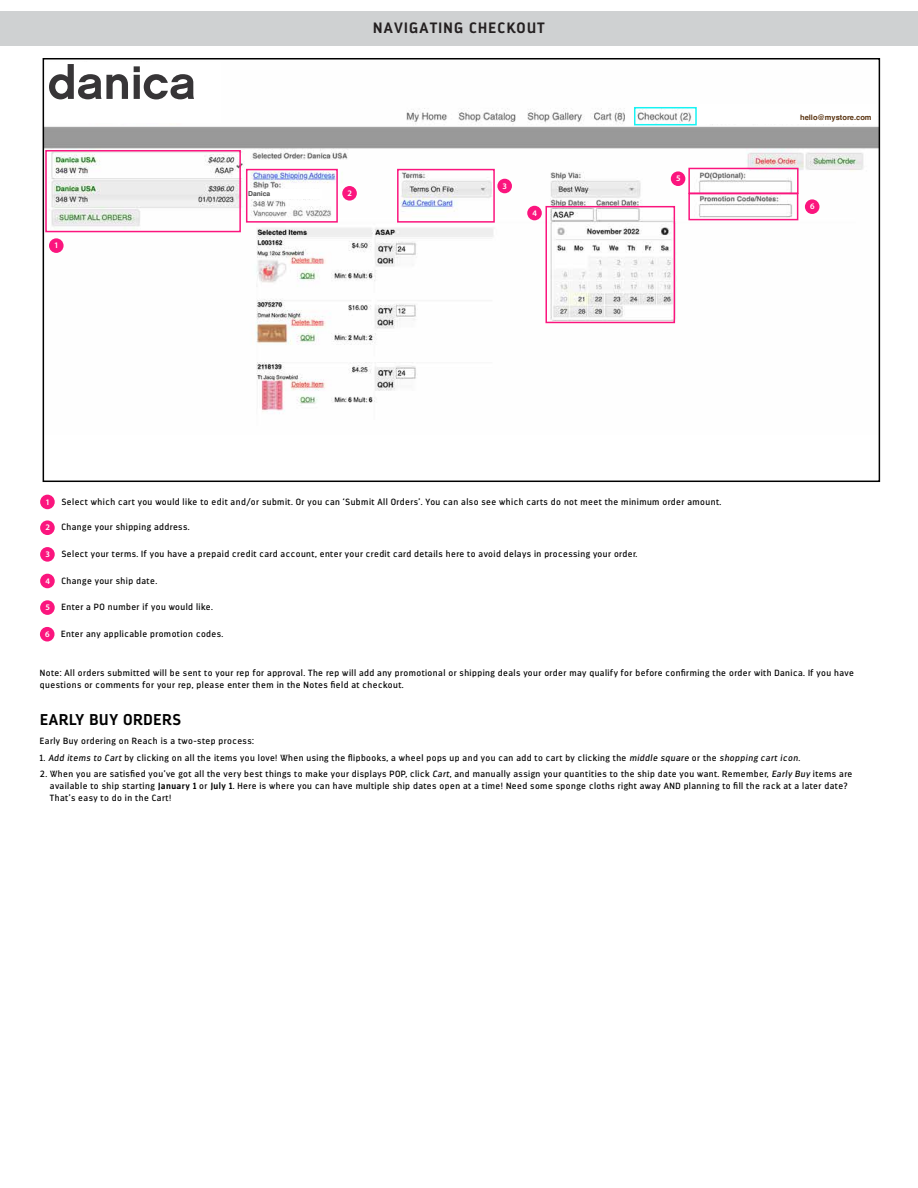
<style>
.page{position:relative;width:918px;height:1188px;background:#fff}
.page>*{position:absolute;margin:0;border:0;box-sizing:border-box;transform-origin:0 0}
.t1{font:700 15.6px "Darwin";letter-spacing:.05em;color:#000}
.t2{font:700 15px "Darwin";letter-spacing:.085em;color:#231f20}
.t3{font:9px/12px "Darwin";letter-spacing:.05em;color:#000}
.t4{font:600 8.55px "Myriad Pro";color:#fff}
.t5{font:700 7.5px "Helvetica";color:#5a3411}
.t6{font:700 6.75px "Helvetica";color:#4b4b4c}
.s1{font-style:italic}
.s2{font-weight:700}
</style>
<div class="page">
<img style="left:46px;top:108px;width:831px;height:305px">
<div style="left:43px;top:58px;width:837px;height:424px;border:2px solid #000"></div>
<div style="left:45px;top:150px;width:196px;height:82px;border:2px solid #fb157e"></div>
<div style="left:246px;top:169px;width:92px;height:54px;border:2px solid #fb157e"></div>
<div style="left:397px;top:169px;width:98px;height:54px;border:2px solid #fb157e"></div>
<div style="left:545px;top:206px;width:130px;height:117px;border:2px solid #fb157e"></div>
<div style="left:688px;top:193px;width:110px;height:27px;border:2px solid #fb157e"></div>
<div style="left:688px;top:168px;width:111px;height:26px;border:2px solid #fb157e"></div>
<div style="left:0;top:11px;width:918px;height:35px;background:#cfd1d2"></div>
<div style="left:40px;top:495px;width:15px;height:14px;background:#fb157e;border-radius:50%"></div>
<div style="left:49px;top:238px;width:15px;height:15px;background:#fb157e;border-radius:50%"></div>
<div style="left:342px;top:186px;width:15px;height:15px;background:#fb157e;border-radius:50%"></div>
<div style="left:497px;top:179px;width:15px;height:14px;background:#fb157e;border-radius:50%"></div>
<div style="left:527px;top:206px;width:15px;height:14px;background:#fb157e;border-radius:50%"></div>
<div style="left:805px;top:199px;width:14px;height:15px;background:#fb157e;border-radius:50%"></div>
<div style="left:671px;top:171px;width:14px;height:15px;background:#fb157e;border-radius:50%"></div>
<div style="left:40px;top:547px;width:15px;height:15px;background:#fb157e;border-radius:50%"></div>
<div style="left:40px;top:574px;width:15px;height:14px;background:#fb157e;border-radius:50%"></div>
<div style="left:40px;top:520px;width:15px;height:15px;background:#fb157e;border-radius:50%"></div>
<div style="left:40px;top:600px;width:15px;height:15px;background:#fb157e;border-radius:50%"></div>
<div style="left:40px;top:627px;width:15px;height:15px;background:#fb157e;border-radius:50%"></div>
<div style="left:634px;top:107px;width:63px;height:18px;border:2px solid #16f3f3"></div>
<div style="left:699px;top:104px;width:177px;height:20px;background:#fff"></div>
<div style="left:248px;top:189px;width:73px;height:9px;background:#fff"></div>
<div style="left:46px;top:62px;width:174px;height:61px;background:#fff"></div>
<svg style="left:49px;top:64px;width:79px;height:35px"></svg>
<svg style="left:134px;top:66px;width:60px;height:33px"></svg>
<p class="t4" style="left:54px;top:240px;width:6px">1</p>
<p class="t6" style="left:248px;top:189px;width:24px">Danica</p>
<h2 class="t2" style="left:373px;top:19px;width:173px">NAVIGATING CHECKOUT</h2>
<p class="t4" style="left:347px;top:188px;width:6px">2</p>
<p class="t4" style="left:503px;top:180px;width:6px">3</p>
<p class="t4" style="left:532px;top:207px;width:6px">4</p>
<p class="t4" style="left:676px;top:173px;width:6px">5</p>
<p class="t5" style="left:800px;top:112px;width:73px">hello@mystore.com</p>
<p class="t4" style="left:810px;top:201px;width:6px">6</p>
<p class="t4" style="left:45px;top:496px;width:6px">1</p>
<p class="t4" style="left:45px;top:522px;width:6px">2</p>
<p class="t4" style="left:45px;top:549px;width:6px">3</p>
<p class="t4" style="left:45px;top:575px;width:6px">4</p>
<p class="t3" style="left:61px;top:496px;width:661px">Select which cart you would like to edit and/or submit. Or you can ‘Submit All Orders’. You can also see which carts do not meet the minimum order amount.</p>
<p class="t3" style="left:61px;top:521px;width:130px">Change your shipping address.</p>
<p class="t3" style="left:61px;top:548px;width:577px">Select your terms. If you have a prepaid credit card account, enter your credit card details here to avoid delays in processing your order.</p>
<p class="t3" style="left:61px;top:575px;width:97px">Change your ship date.</p>
<p class="t4" style="left:45px;top:602px;width:6px">5</p>
<p class="t3" style="left:61px;top:601px;width:153px">Enter a PO number if you would like.</p>
<p class="t4" style="left:45px;top:629px;width:6px">6</p>
<p class="t3" style="left:61px;top:628px;width:164px">Enter any applicable promotion codes.</p>
<p class="t3" style="left:40px;top:667px;width:815px">Note: All orders submitted will be sent to your rep for approval. The rep will add any promotional or shipping deals your order may qualify for before confirming the order with Danica. If you have questions or comments for your rep, please enter them in the Notes field at checkout.</p>
<h1 class="t1" style="left:40px;top:710px;width:143px">EARLY BUY ORDERS</h1>
<p class="t3" style="left:40px;top:735px;width:216px">Early Buy ordering on Reach is a two-step process:</p>
<p class="t3" style="left:40px;top:752px;width:762px">1. <span class="s1">Add items to Cart</span> by clicking on all the items you love! When using the flipbooks, a wheel pops up and you can add to cart by clicking the <span class="s1">middle square</span> or the <span class="s1">shopping cart icon</span>.</p>
<p class="t3" style="left:50px;top:768px;width:804px;text-indent:-10px">2. When you are satisfied you’ve got all the very best things to make your displays POP, click <span class="s1">Cart</span>, and manually assign your quantities to the ship date you want. Remember, <span class="s1">Early Buy</span> items are available to ship starting <span class="s2">January 1</span> or <span class="s2">July 1</span>. Here is where you can have multiple ship dates open at a time! Need some sponge cloths right away AND planning to fill the rack at a later date?<br>That’s easy to do in the Cart!</p>
</div>
